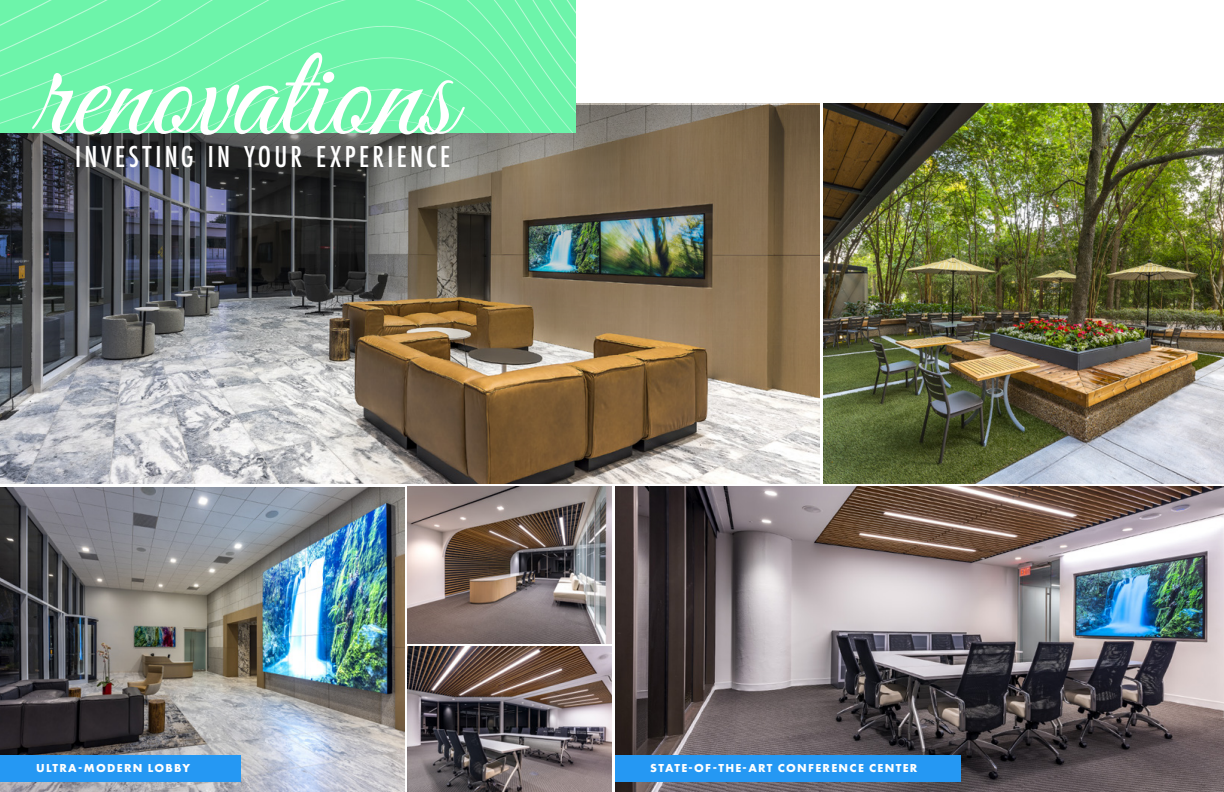
<style>
.page{position:relative;width:1224px;height:792px;background:#fff}
.page>*{position:absolute;margin:0;border:0;box-sizing:border-box;transform-origin:0 0}
.t1{font:135.6px "Great Vibes";color:#fff}
.t2{font:500 31.5px "Futura PT Cond";letter-spacing:.105em;color:#fff}
.t3{font:700 12px "Futura PT";letter-spacing:.11em;color:#fff}
</style>
<div class="page">
<img style="left:0;top:105px;width:820px;height:379px">
<img style="left:407px;top:487px;width:205px;height:156px">
<img style="left:407px;top:646px;width:205px;height:146px">
<img style="left:0;top:488px;width:404px;height:304px">
<div style="left:0;top:0;width:576px;height:133px;background:#6df4aa"></div>
<img style="left:823px;top:104px;width:401px;height:380px">
<img style="left:615px;top:487px;width:609px;height:305px">
<div style="left:0;top:755px;width:240px;height:27px;background:#2598f3"></div>
<div style="left:615px;top:755px;width:345px;height:27px;background:#2598f3"></div>
<h1 class="t1" style="left:36px;top:19px;width:420px">renovations</h1>
<h2 class="t2" style="left:75px;top:138px;width:377px">INVESTING IN YOUR EXPERIENCE</h2>
<p class="t3" style="left:36px;top:760px;width:155px">ULTRA-MODERN LOBBY</p>
<p class="t3" style="left:650px;top:760px;width:269px">STATE-OF-THE-ART CONFERENCE CENTER</p>
</div>
